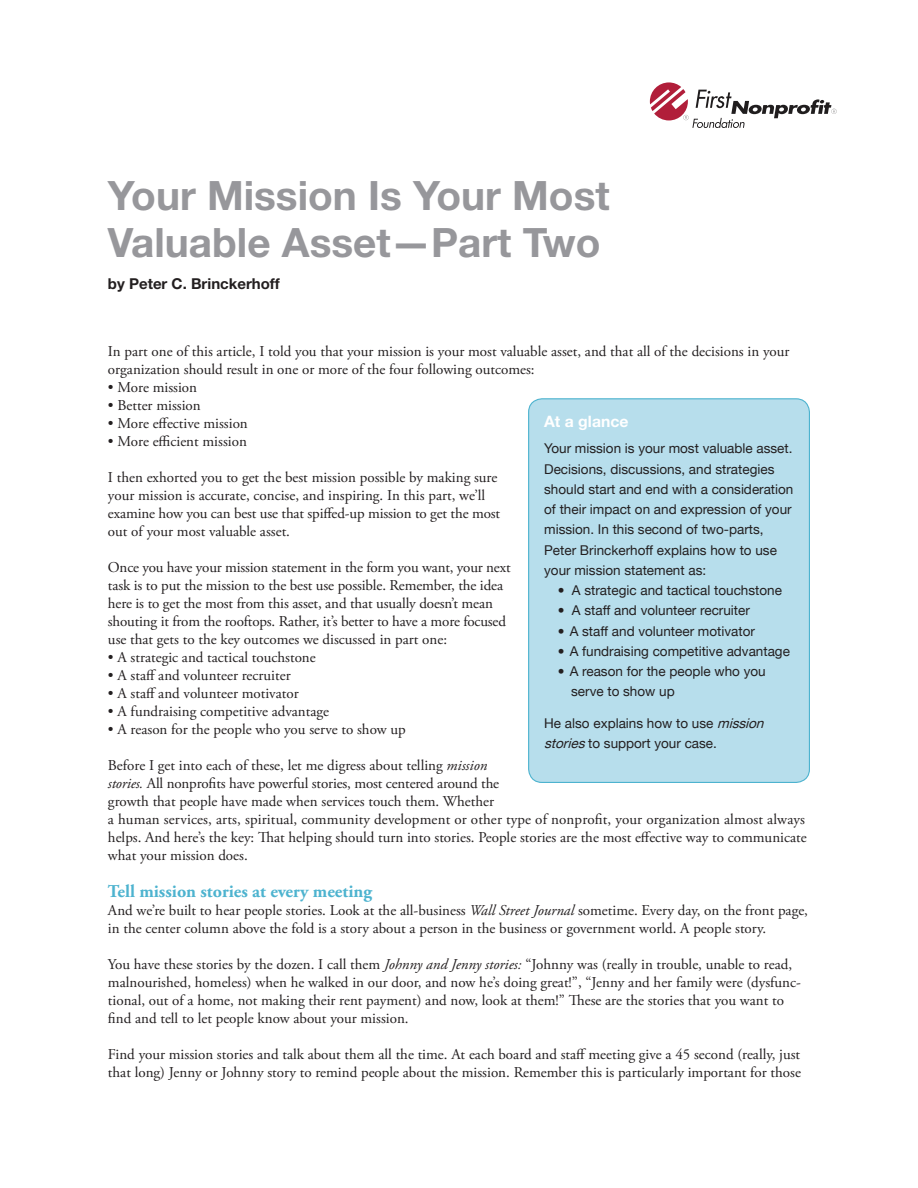
<style>
.page{position:relative;width:918px;height:1188px;background:#fff}
.page>*{position:absolute;margin:0;border:0;box-sizing:border-box;transform-origin:0 0}
.t1{font:700 40.5px "Helvetica Neue LT Std";color:#97979b}
.t2{font:700 18px "Adobe Garamond Pro";color:#4db3cf}
.t3{font:700 15.75px "Helvetica Neue LT Std";color:#fff}
.t4{font:15px/18px "Adobe Garamond Pro";color:#231f20}
.t5{font:700 15px "Helvetica Neue LT Std";color:#231f20}
.t6{font:13.5px/20.2px "Helvetica Neue LT";color:#231f20}
.s1{font-style:italic}
</style>
<div class="page">
<div style="left:529px;top:399px;width:280px;height:383px;background:#b7deec;border-radius:14px"></div>
<div style="left:528px;top:398px;width:282px;height:385px;border:1px solid #4db3cf;border-radius:14px"></div>
<svg style="left:650px;top:82px;width:187px;height:46px"></svg>
<p class="t1" style="left:108px;top:171px;width:503px">Your Mission Is Your Most</p>
<p class="t1" style="left:108px;top:218px;width:494px">Valuable Asset—Part Two</p>
<p class="t5" style="left:108px;top:274px;width:173px">by Peter C. Brinckerhoff</p>
<p class="t4" style="left:108px;top:343px;width:683px">In part one of this article, I told you that your mission is your most valuable asset, and that all of the decisions in your organization should result in one or more of the four following outcomes:</p>
<p class="t4" style="left:108px;top:379px;width:91px">• More mission</p>
<p class="t4" style="left:108px;top:397px;width:94px">• Better mission</p>
<p class="t4" style="left:108px;top:415px;width:141px">• More effective mission</p>
<p class="t4" style="left:108px;top:433px;width:140px">• More efficient mission</p>
<p class="t4" style="left:108px;top:469px;width:394px">I then exhorted you to get the best mission possible by making sure your mission is accurate, concise, and inspiring. In this part, we’ll examine how you can best use that spiffed-up mission to get the most out of your most valuable asset.</p>
<p class="t4" style="left:108px;top:559px;width:404px">Once you have your mission statement in the form you want, your next task is to put the mission to the best use possible. Remember, the idea here is to get the most from this asset, and that usually doesn’t mean</p>
<p class="t4" style="left:108px;top:613px;width:400px">shouting it from the rooftops. Rather, it’s better to have a more focused</p>
<p class="t4" style="left:108px;top:631px;width:341px">use that gets to the key outcomes we discussed in part one:</p>
<p class="t4" style="left:108px;top:649px;width:209px">• A strategic and tactical touchstone</p>
<p class="t4" style="left:108px;top:667px;width:184px">• A staff and volunteer recruiter</p>
<p class="t4" style="left:108px;top:685px;width:192px">• A staff and volunteer motivator</p>
<p class="t4" style="left:108px;top:703px;width:223px">• A fundraising competitive advantage</p>
<p class="t4" style="left:108px;top:721px;width:299px">• A reason for the people who you serve to show up</p>
<p class="t4" style="left:108px;top:757px;width:381px">Before I get into each of these, let me digress about telling <span class="s1">mission</span></p>
<p class="t4" style="left:108px;top:775px;width:393px"><span class="s1">stories.</span> All nonprofits have powerful stories, most centered around the</p>
<p class="t4" style="left:108px;top:793px;width:388px">growth that people have made when services touch them. Whether</p>
<p class="t4" style="left:108px;top:811px;width:699px">a human services, arts, spiritual, community development or other type of nonprofit, your organization almost always</p>
<p class="t4" style="left:108px;top:829px;width:700px">helps. And here’s the key: That helping should turn into stories. People stories are the most effective way to communicate what your mission does.</p>
<p class="t2" style="left:108px;top:881px;width:266px">Tell mission stories at every meeting</p>
<p class="t4" style="left:108px;top:902px;width:702px">And we’re built to hear people stories. Look at the all-business <span class="s1">Wall Street Journal</span> sometime. Every day, on the front page, in the center column above the fold is a story about a person in the business or government world. A people story.</p>
<p class="t4" style="left:108px;top:956px;width:694px">You have these stories by the dozen. I call them <span class="s1">Johnny and Jenny stories:</span> “Johnny was (really in trouble, unable to read, malnourished, homeless) when he walked in our door, and now he’s doing great!”, “Jenny and her family were (dysfunc&shy;tional, out of a home, not making their rent payment) and now, look at them!” These are the stories that you want to find and tell to let people know about your mission.</p>
<p class="t4" style="left:108px;top:1046px;width:695px">Find your mission stories and talk about them all the time. At each board and staff meeting give a 45 second (really, just that long) Jenny or Johnny story to remind people about the mission. Remember this is particularly important for those</p>
<p class="t3" style="left:544px;top:412px;width:86px">At a glance</p>
<p class="t6" style="left:544px;top:438px;width:250px">Your mission is your most valuable asset.</p>
<p class="t6" style="left:544px;top:459px;width:251px">Decisions, discussions, and strategies should start and end with a consideration of their impact on and expression of your mission. In this second of two-parts, Peter Brinckerhoff explains how to use your mission statement as:</p>
<p class="t6" style="left:558px;top:580px;width:226px">• A strategic and tactical touchstone</p>
<p class="t6" style="left:558px;top:600px;width:194px">• A staff and volunteer recruiter</p>
<p class="t6" style="left:558px;top:621px;width:199px">• A staff and volunteer motivator</p>
<p class="t6" style="left:558px;top:641px;width:234px">• A fundraising competitive advantage</p>
<p class="t6" style="left:571px;top:661px;width:196px;text-indent:-14px">• A reason for the people who you serve to show up</p>
<p class="t6" style="left:544px;top:713px;width:225px">He also explains how to use <span class="s1">mission stories</span>to support your case.</p>
</div>
